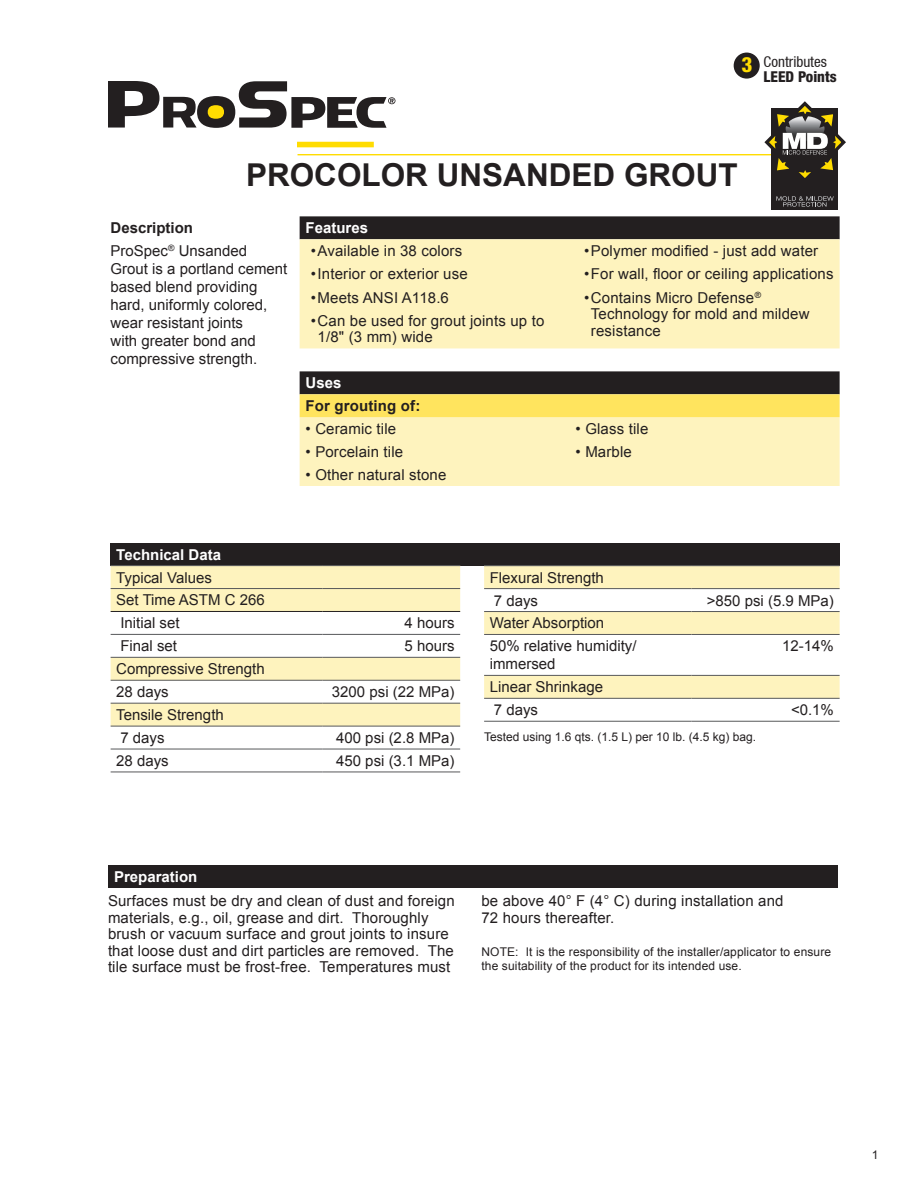
<style>
.page{position:relative;width:918px;height:1188px;background:#fff}
.page>*{position:absolute;margin:0;border:0;box-sizing:border-box;transform-origin:0 0}
.t1{font:700 31.5px "Arial";color:#231f20}
.t2{font:800 condensed 21px "Helvetica Neue LT Std";color:#ffdc01}
.t3{font:15px/16.5px "Arial";letter-spacing:.01em;color:#231f20}
.t4{font:700 15px "Arial";color:#fff}
.t5{font:700 15px "Arial";letter-spacing:.005em;color:#231f20}
.t6{font:condensed 15px "Helvetica Neue LT";color:#231f20}
.t7{font:800 condensed 15px "Helvetica Neue LT Std";color:#231f20}
.t8{font:12px/13.5px "Arial";letter-spacing:.01em;color:#231f20}
</style>
<div class="page">
<div style="left:197px;top:96px;width:38px;height:32px;background:#231f20;border-radius:50%"></div>
<svg style="left:239px;top:81px;width:156px;height:47px"></svg>
<svg style="left:108px;top:81px;width:89px;height:47px"></svg>
<div style="left:208px;top:105px;width:16px;height:14px;background:#ffdc01;border-radius:50%"></div>
<div style="left:297px;top:142px;width:77px;height:5px;background:#ffdc01"></div>
<hr style="left:298px;top:154px;width:539px;height:1px;background:#ffdc01">
<div style="left:300px;top:216px;width:540px;height:23px;background:#231f20"></div>
<svg style="left:300px;top:239px;width:540px;height:247px;fill:#fef3be"></svg>
<div style="left:300px;top:394px;width:540px;height:23px;background:#ffe45e"></div>
<div style="left:111px;top:543px;width:374px;height:23px;background:#231f20"></div>
<svg style="left:111px;top:566px;width:349px;height:160px;fill:#fef3be"></svg>
<hr style="left:111px;top:588px;width:212px;height:1px;background:#57585a">
<hr style="left:323px;top:588px;width:137px;height:1px;background:#57585a">
<hr style="left:111px;top:680px;width:212px;height:1px;background:#57585a">
<hr style="left:323px;top:680px;width:137px;height:1px;background:#57585a">
<hr style="left:111px;top:703px;width:212px;height:1px;background:#57585a">
<hr style="left:323px;top:703px;width:137px;height:1px;background:#57585a">
<hr style="left:111px;top:726px;width:212px;height:1px;background:#57585a">
<hr style="left:323px;top:726px;width:137px;height:1px;background:#57585a">
<hr style="left:111px;top:749px;width:212px;height:1px;background:#57585a">
<hr style="left:323px;top:749px;width:137px;height:1px;background:#57585a">
<hr style="left:111px;top:772px;width:212px;height:1px;background:#57585a">
<hr style="left:323px;top:772px;width:137px;height:1px;background:#57585a">
<hr style="left:111px;top:565px;width:212px;height:1px;background:#57585a">
<hr style="left:323px;top:565px;width:137px;height:1px;background:#57585a">
<hr style="left:111px;top:634px;width:212px;height:1px;background:#57585a">
<hr style="left:323px;top:634px;width:137px;height:1px;background:#57585a">
<hr style="left:111px;top:657px;width:212px;height:1px;background:#57585a">
<hr style="left:323px;top:657px;width:137px;height:1px;background:#57585a">
<hr style="left:111px;top:611px;width:212px;height:1px;background:#231f20">
<hr style="left:323px;top:611px;width:137px;height:1px;background:#231f20">
<div style="left:484px;top:543px;width:356px;height:23px;background:#231f20"></div>
<svg style="left:484px;top:566px;width:356px;height:68px"></svg>
<div style="left:484px;top:676px;width:356px;height:22px;background:#fef3be"></div>
<hr style="left:484px;top:565px;width:208px;height:1px;background:#57585a">
<hr style="left:692px;top:565px;width:148px;height:1px;background:#57585a">
<hr style="left:484px;top:588px;width:208px;height:1px;background:#57585a">
<hr style="left:692px;top:588px;width:148px;height:1px;background:#57585a">
<hr style="left:484px;top:611px;width:208px;height:1px;background:#57585a">
<hr style="left:692px;top:611px;width:148px;height:1px;background:#57585a">
<hr style="left:484px;top:634px;width:208px;height:1px;background:#57585a">
<hr style="left:692px;top:634px;width:148px;height:1px;background:#57585a">
<hr style="left:484px;top:675px;width:208px;height:1px;background:#57585a">
<hr style="left:692px;top:675px;width:148px;height:1px;background:#57585a">
<hr style="left:484px;top:698px;width:208px;height:1px;background:#57585a">
<hr style="left:692px;top:698px;width:148px;height:1px;background:#57585a">
<hr style="left:484px;top:721px;width:208px;height:1px;background:#57585a">
<hr style="left:692px;top:721px;width:148px;height:1px;background:#57585a">
<div style="left:108px;top:865px;width:510px;height:23px;background:#231f20"></div>
<div style="left:618px;top:865px;width:219px;height:23px;background:#231f20"></div>
<div style="left:734px;top:53px;width:26px;height:26px;background:#231f20;border-radius:50%"></div>
<div style="left:772px;top:108px;width:66px;height:101px;background:#231f20"></div>
<svg style="left:776px;top:196px;width:58px;height:11px"></svg>
<svg style="left:764px;top:101px;width:82px;height:84px"></svg>
<p class="t2" style="left:741px;top:52px;width:12px">3</p>
<p class="t6" style="left:764px;top:53px;width:65px">Contributes</p>
<p class="t7" style="left:764px;top:67px;width:75px">LEED Points</p>
<p class="t1" style="left:246px;top:154px;width:493px">PROCOLOR UNSANDED GROUT</p>
<p class="t5" style="left:111px;top:218px;width:84px">Description</p>
<p class="t3" style="left:111px;top:242px;width:178px;line-height:18px">ProSpec<sup>®</sup> Unsanded<br>Grout is a portland cement based blend providing hard, uniformly colored, wear resistant joints<br>with greater bond and compressive strength.</p>
<p class="t4" style="left:306px;top:218px;width:64px">Features</p>
<p class="t3" style="left:311px;top:243px;width:153px">• Available in 38 colors</p>
<p class="t3" style="left:311px;top:266px;width:158px">• Interior or exterior use</p>
<p class="t3" style="left:311px;top:289px;width:140px">• Meets ANSI A118.6</p>
<p class="t3" style="left:318px;top:313px;width:228px;text-indent:-7px">• Can be used for grout joints up to<br>1/8" (3 mm) wide</p>
<p class="t3" style="left:584px;top:243px;width:235px">• Polymer modified - just add water</p>
<p class="t3" style="left:584px;top:266px;width:251px">• For wall, floor or ceiling applications</p>
<p class="t3" style="left:591px;top:289px;width:220px;text-indent:-7px">• Contains Micro Defense<sup>®<br></sup>Technology for mold and mildew resistance</p>
<p class="t4" style="left:306px;top:373px;width:37px">Uses</p>
<p class="t5" style="left:306px;top:396px;width:116px">For grouting of:</p>
<p class="t3" style="left:306px;top:421px;width:92px">• Ceramic tile</p>
<p class="t3" style="left:576px;top:421px;width:74px">• Glass tile</p>
<p class="t3" style="left:306px;top:444px;width:99px">• Porcelain tile</p>
<p class="t3" style="left:576px;top:444px;width:58px">• Marble</p>
<p class="t3" style="left:306px;top:467px;width:142px">• Other natural stone</p>
<p class="t4" style="left:116px;top:544px;width:106px">Technical Data</p>
<p class="t3" style="left:116px;top:569px;width:97px">Typical Values</p>
<p class="t3" style="left:116px;top:592px;width:150px">Set Time ASTM C 266</p>
<p class="t3" style="left:120px;top:615px;width:61px">Initial set</p>
<p class="t3" style="left:404px;top:615px;width:52px">4 hours</p>
<p class="t3" style="left:120px;top:638px;width:58px">Final set</p>
<p class="t3" style="left:404px;top:638px;width:52px">5 hours</p>
<p class="t3" style="left:116px;top:661px;width:150px">Compressive Strength</p>
<p class="t3" style="left:116px;top:684px;width:54px">28 days</p>
<p class="t3" style="left:332px;top:684px;width:124px">3200 psi (22 MPa)</p>
<p class="t3" style="left:116px;top:707px;width:109px">Tensile Strength</p>
<p class="t3" style="left:120px;top:730px;width:46px">7 days</p>
<p class="t3" style="left:336px;top:730px;width:120px">400 psi (2.8 MPa)</p>
<p class="t3" style="left:116px;top:753px;width:54px">28 days</p>
<p class="t3" style="left:336px;top:753px;width:120px">450 psi (3.1 MPa)</p>
<p class="t3" style="left:490px;top:569px;width:116px">Flexural Strength</p>
<p class="t3" style="left:494px;top:592px;width:46px">7 days</p>
<p class="t3" style="left:707px;top:592px;width:129px">&gt;850 psi (5.9 MPa)</p>
<p class="t3" style="left:490px;top:615px;width:116px">Water Absorption</p>
<p class="t3" style="left:490px;top:637px;width:148px;line-height:18px">50% relative humidity/ immersed</p>
<p class="t3" style="left:782px;top:638px;width:53px">12-14%</p>
<p class="t3" style="left:490px;top:679px;width:115px">Linear Shrinkage</p>
<p class="t3" style="left:494px;top:702px;width:46px">7 days</p>
<p class="t3" style="left:791px;top:702px;width:44px">&lt;0.1%</p>
<p class="t8" style="left:484px;top:730px;width:274px">Tested using 1.6 qts. (1.5 L) per 10 lb. (4.5 kg) bag.</p>
<p class="t4" style="left:114px;top:867px;width:85px">Preparation</p>
<p class="t3" style="left:108px;top:893px;width:348px">Surfaces must be dry and clean of dust and foreign materials, e.g., oil, grease and dirt. Thoroughly brush or vacuum surface and grout joints to insure that loose dust and dirt particles are removed. The tile surface must be frost-free. Temperatures must</p>
<p class="t3" style="left:482px;top:893px;width:304px">be above 40° F (4° C) during installation and<br>72 hours thereafter.</p>
<p class="t8" style="left:482px;top:946px;width:351px">NOTE: It is the responsibility of the installer/applicator to ensure the suitability of the product for its intended use.</p>
<p class="t8" style="left:872px;top:1148px;width:8px">1</p>
</div>
